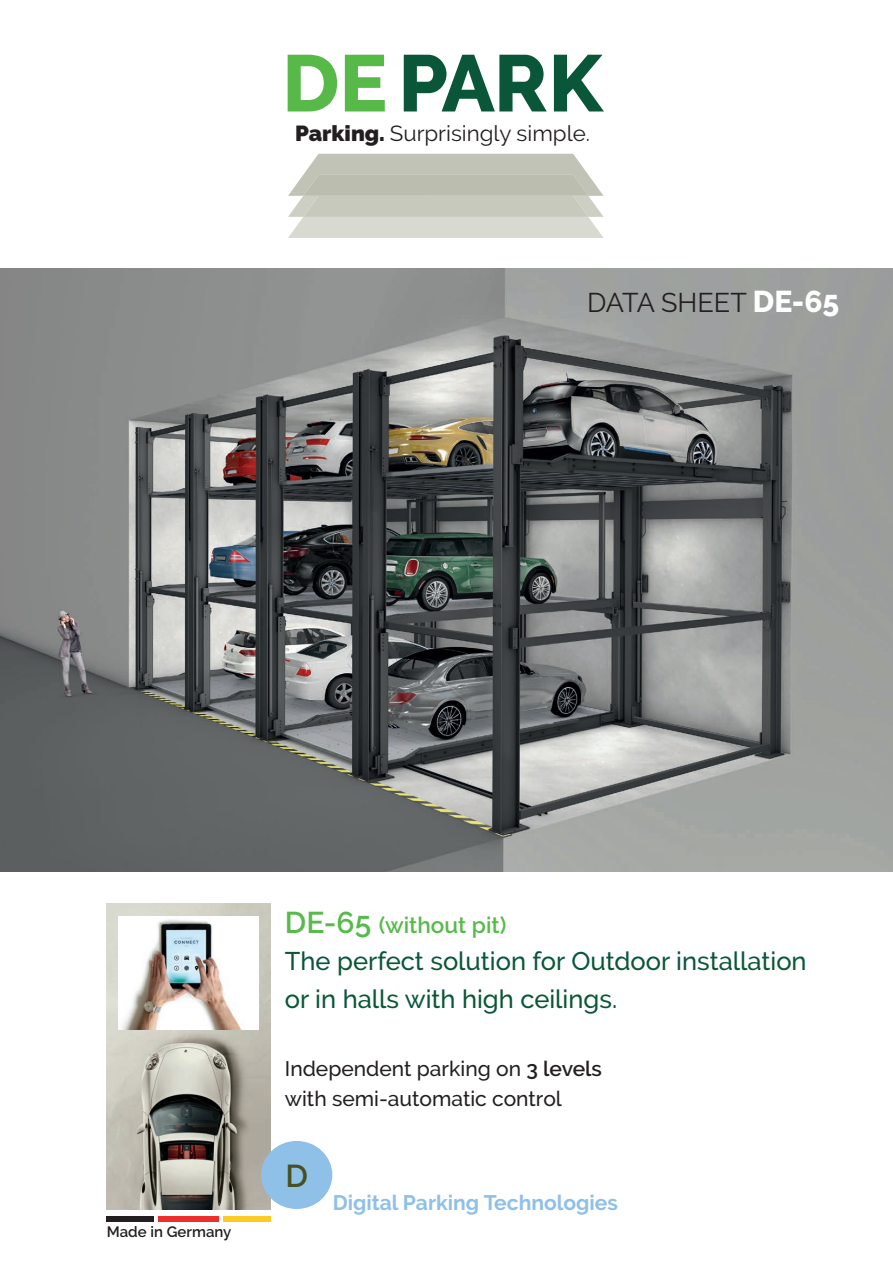
<style>
.page{position:relative;width:893px;height:1263px;background:#fff}
.page>*{position:absolute;margin:0;border:0;box-sizing:border-box;transform-origin:0 0}
.t1{font:600 31.5px "Raleway";color:#485021}
.t2{font:27px "Raleway";color:#231f20}
.t3{font:500 25.5px/37.5px "Raleway";color:#095739}
.t4{font:600 22.5px "Raleway";color:#57ba4a}
.t5{font:21.75px "Raleway";color:#231f20}
.t6{font:500 21px/30px "Raleway";color:#231f20}
.t7{font:700 21px "Raleway";color:#8ec0e8}
.t8{font:600 15px "Raleway";color:#231f20}
.s1{font-weight:900}
.s2{font-weight:800;font-size:30px;color:#fff}
.s3{font-size:30px}
.s4{font-weight:600}
</style>
<div class="page">
<img style="left:0;top:269px;width:893px;height:603px">
<div style="left:107px;top:1217px;width:47px;height:5px;background:#231f20"></div>
<div style="left:158px;top:1217px;width:61px;height:5px;background:#ee302d"></div>
<div style="left:223px;top:1217px;width:47px;height:5px;background:#feca26"></div>
<svg style="left:288px;top:154px;width:316px;height:84px;background:#cbcdc2"></svg>
<svg style="left:554px;top:55px;width:50px;height:56px"></svg>
<svg style="left:404px;top:55px;width:143px;height:56px"></svg>
<svg style="left:345px;top:55px;width:40px;height:56px"></svg>
<svg style="left:288px;top:55px;width:49px;height:56px"></svg>
<img style="left:106px;top:904px;width:164px;height:305px">
<img style="left:118px;top:916px;width:140px;height:113px">
<div style="left:261px;top:1141px;width:71px;height:68px;background:#8ec0e8;border-radius:50%"></div>
<p class="t5" style="left:295px;top:120px;width:297px"><span class="s1">Parking.</span> Surprisingly simple.</p>
<p class="t2" style="left:587px;top:287px;width:254px">DATA SHEET <span class="s2">DE-65</span></p>
<p class="t8" style="left:107px;top:1223px;width:126px">Made in Germany</p>
<p class="t4" style="left:285px;top:912px;width:223px"><span class="s3">DE-65</span> (without pit)</p>
<p class="t3" style="left:285px;top:942px;width:523px">The perfect solution for Outdoor installation or in halls with high ceilings.</p>
<p class="t6" style="left:285px;top:1054px;width:319px">Independent parking on <span class="s4">3 levels </span>with semi-automatic control</p>
<p class="t1" style="left:286px;top:1157px;width:24px">D</p>
<p class="t7" style="left:333px;top:1190px;width:287px">Digital Parking Technologies</p>
</div>
